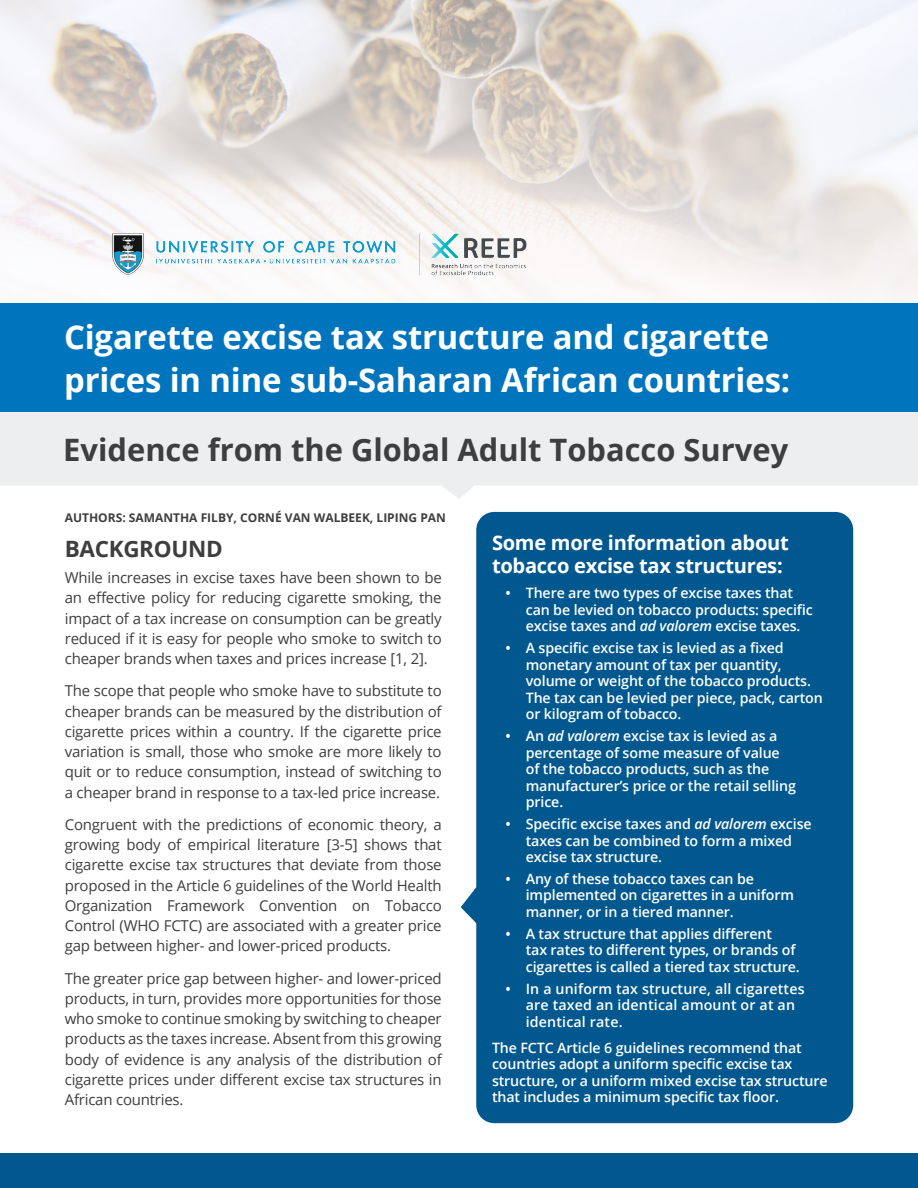
<style>
.page{position:relative;width:918px;height:1188px;background:#fff}
.page>*{position:absolute;margin:0;border:0;box-sizing:border-box;transform-origin:0 0}
.t1{font:700 32.85px/42.9px "Open Sans";letter-spacing:-.005em;color:#fff}
.t2{font:700 30.9px "Open Sans";color:#3e3e3f}
.t3{font:700 22.5px "Open Sans";letter-spacing:-.015em;color:#3e3e3f}
.body{font:700 20.1px/22.6px "Open Sans";letter-spacing:-.015em;color:#fff}
.body-2{font:15px/20.2px "Open Sans";letter-spacing:-.015em;color:#3e3e3f;text-align:justify}
.body-3{font:600 14.25px/16.5px "Open Sans";letter-spacing:-.01em;color:#fff}
.body-4{font:600 14.25px/16.5px "Open Sans";letter-spacing:.01em;color:#fff}
.t4{font:700 12px "Open Sans";color:#3e3e3f}
.s1{font-style:italic}
</style>
<div class="page">
<img style="left:0;top:0;width:918px;height:304px">
<svg style="left:0;top:412px;width:918px;height:87px;fill:#edeeef"></svg>
<div style="left:0;top:304px;width:918px;height:108px;background:#0075bd"></div>
<div style="left:476px;top:512px;width:377px;height:611px;background:#00588f;border-radius:18px"></div>
<svg style="left:461px;top:880px;width:16px;height:50px"></svg>
<div style="left:0;top:1153px;width:918px;height:35px;background:#00588f"></div>
<img style="left:79px;top:192px;width:479px;height:112px">
<p class="t1" style="left:64px;top:315px;width:728px">Cigarette excise tax structure and cigarette prices in nine sub-Saharan African countries:</p>
<p class="t2" style="left:63px;top:428px;width:726px">Evidence from the Global Adult Tobacco Survey</p>
<p class="t4" style="left:65px;top:509px;width:383px">AUTHORS: SAMANTHA FILBY, CORNÉ VAN WALBEEK, LIPING PAN</p>
<p class="t3" style="left:65px;top:533px;width:159px">BACKGROUND</p>
<p class="body-2" style="left:65px;top:567px;width:378px">While increases in excise taxes have been shown to be an effective policy for reducing cigarette smoking, the impact of a tax increase on consumption can be greatly reduced if it is easy for people who smoke to switch to cheaper brands when taxes and prices increase [1, 2].</p>
<p class="body-2" style="left:65px;top:680px;width:378px">The scope that people who smoke have to substitute to cheaper brands can be measured by the distribution of cigarette prices within a country. If the cigarette price variation is small, those who smoke are more likely to quit or to reduce consumption, instead of switching to a cheaper brand in response to a tax-led price increase.</p>
<p class="body-2" style="left:65px;top:814px;width:378px">Congruent with the predictions of economic theory, a growing body of empirical literature [3-5] shows that cigarette excise tax structures that deviate from those proposed in the Article 6 guidelines of the World Health Organization Framework Convention on Tobacco Control (WHO FCTC) are associated with a greater price gap between higher- and lower-priced products.</p>
<p class="body-2" style="left:65px;top:968px;width:378px">The greater price gap between higher- and lower-priced products, in turn, provides more opportunities for those who smoke to continue smoking by switching to cheaper products as the taxes increase. Absent from this growing body of evidence is any analysis of the distribution of cigarette prices under different excise tax structures in African countries.</p>
<p class="body" style="left:492px;top:531px;width:298px">Some more information about tobacco excise tax structures:</p>
<p class="body-3" style="left:526px;top:585px;width:289px;text-indent:-20px">• There are two types of excise taxes that can be levied on tobacco products: specific excise taxes and <span class="s1">ad valorem</span> excise taxes.</p>
<p class="body-3" style="left:526px;top:639px;width:299px;text-indent:-20px">• A specific excise tax is levied as a fixed monetary amount of tax per quantity, volume or weight of the tobacco products.<br>The tax can be levied per piece, pack, carton or kilogram of tobacco.</p>
<p class="body-3" style="left:526px;top:727px;width:272px;text-indent:-20px">• An <span class="s1">ad valorem</span> excise tax is levied as a percentage of some measure of value of the tobacco products, such as the manufacturer’s price or the retail selling price.</p>
<p class="body-3" style="left:526px;top:815px;width:287px;text-indent:-20px">• Specific excise taxes and <span class="s1">ad valorem</span> excise taxes can be combined to form a mixed excise tax structure.</p>
<p class="body-3" style="left:526px;top:870px;width:270px;text-indent:-20px">• Any of these tobacco taxes can be implemented on cigarettes in a uniform manner, or in a tiered manner.</p>
<p class="body-3" style="left:526px;top:925px;width:275px;text-indent:-20px">• A tax structure that applies different<br>tax rates to different types, or brands of cigarettes is called a tiered tax structure.</p>
<p class="body-4" style="left:526px;top:980px;width:280px;text-indent:-20px">• In a uniform tax structure, all cigarettes are taxed an identical amount or at an identical rate.</p>
<p class="body-3" style="left:492px;top:1039px;width:337px">The FCTC Article 6 guidelines recommend that countries adopt a uniform specific excise tax structure, or a uniform mixed excise tax structure that includes a minimum specific tax floor.</p>
</div>
